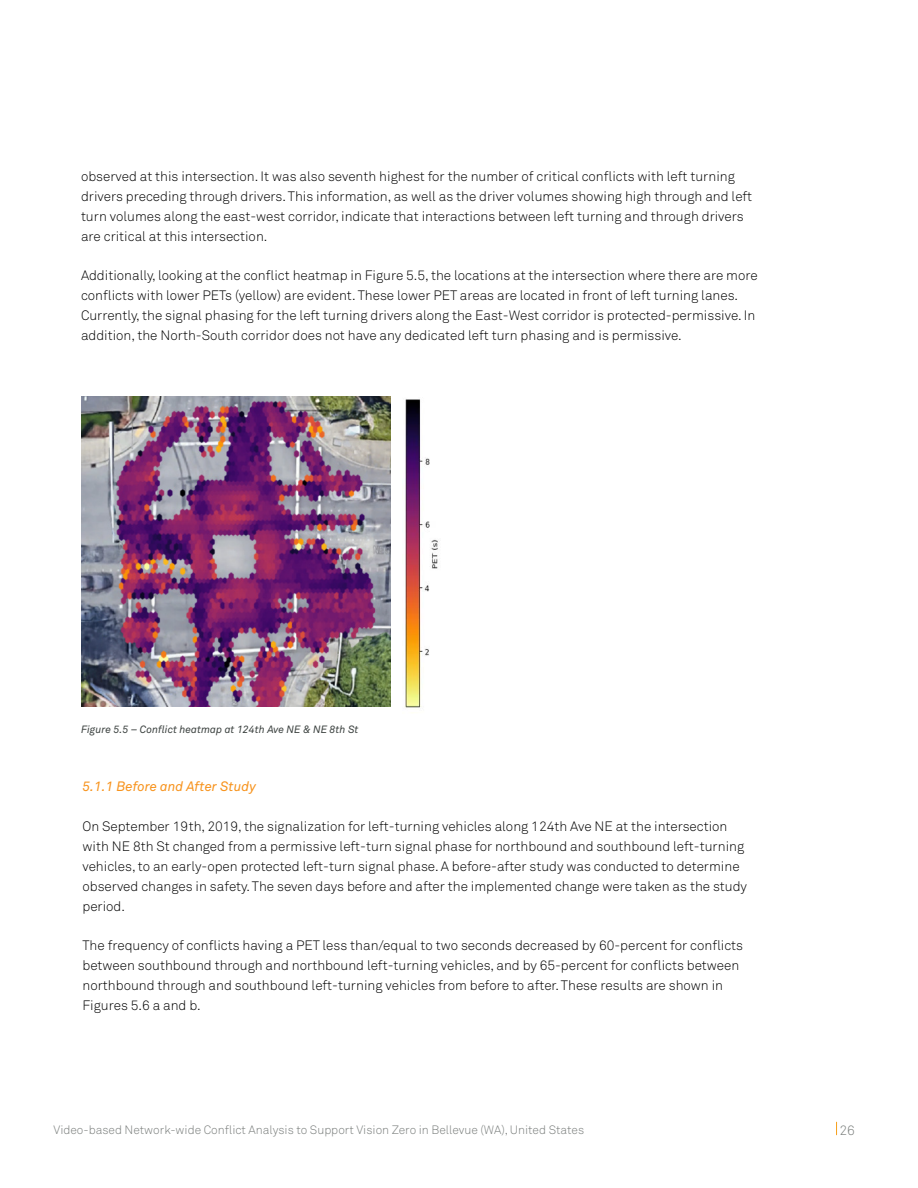
<style>
.page{position:relative;width:918px;height:1188px;background:#fff}
.page>*{position:absolute;margin:0;border:0;box-sizing:border-box;transform-origin:0 0}
.Body_9pt{font:300 13.5px/20px "Akkurat Pro";color:#000}
.Subtitle_2__Yellow{font:italic 13.5px "Akkurat Pro";color:#f7931d}
.t1{font:300 13.5px "Akkurat Pro";color:#797d7b}
.t2{font:300 12px "Akkurat Pro";color:#797d7b}
.Legend{font:italic 10.5px "Akkurat Pro";color:#3c4240}
</style>
<div class="page">
<svg style="left:836px;top:1122px;width:1px;height:13px"></svg>
<img style="left:81px;top:397px;width:310px;height:309px">
<img style="left:404px;top:399px;width:34px;height:309px">
<p class="Body_9pt" style="left:81px;top:166px;width:673px">observed at this intersection. It was also seventh highest for the number of critical conflicts with left turning drivers preceding through drivers. This information, as well as the driver volumes showing high through and left turn volumes along the east-west corridor, indicate that interactions between left turning and through drivers are critical at this intersection.</p>
<p class="Body_9pt" style="left:81px;top:266px;width:678px">Additionally, looking at the conflict heatmap in Figure 5.5, the locations at the intersection where there are more conflicts with lower PETs (yellow) are evident. These lower PET areas are located in front of left turning lanes.<br>Currently, the signal phasing for the left turning drivers along the East-West corridor is protected-permissive. In addition, the North-South corridor does not have any dedicated left turn phasing and is permissive.</p>
<p class="Legend" style="left:81px;top:723px;width:279px">Figure 5.5 – Conflict heatmap at 124th Ave NE &amp; NE 8th St</p>
<p class="Subtitle_2__Yellow" style="left:82px;top:778px;width:175px">5.1.1 Before and After Study</p>
<p class="Body_9pt" style="left:82px;top:816px;width:666px">On September 19th, 2019, the signalization for left-turning vehicles along 124th Ave NE at the intersection with NE 8th St changed from a permissive left-turn signal phase for northbound and southbound left-turning vehicles, to an early-open protected left-turn signal phase. A before-after study was conducted to determine observed changes in safety. The seven days before and after the implemented change were taken as the study period.</p>
<p class="Body_9pt" style="left:82px;top:936px;width:662px">The frequency of conflicts having a PET less than/equal to two seconds decreased by 60-percent for conflicts between southbound through and northbound left-turning vehicles, and by 65-percent for conflicts between northbound through and southbound left-turning vehicles from before to after. These results are shown in Figures 5.6 a and b.</p>
<p class="t2" style="left:53px;top:1122px;width:532px">Video-based Network-wide Conflict Analysis to Support Vision Zero in Bellevue (WA), United States</p>
<p class="t1" style="left:840px;top:1122px;width:17px">26</p>
</div>
